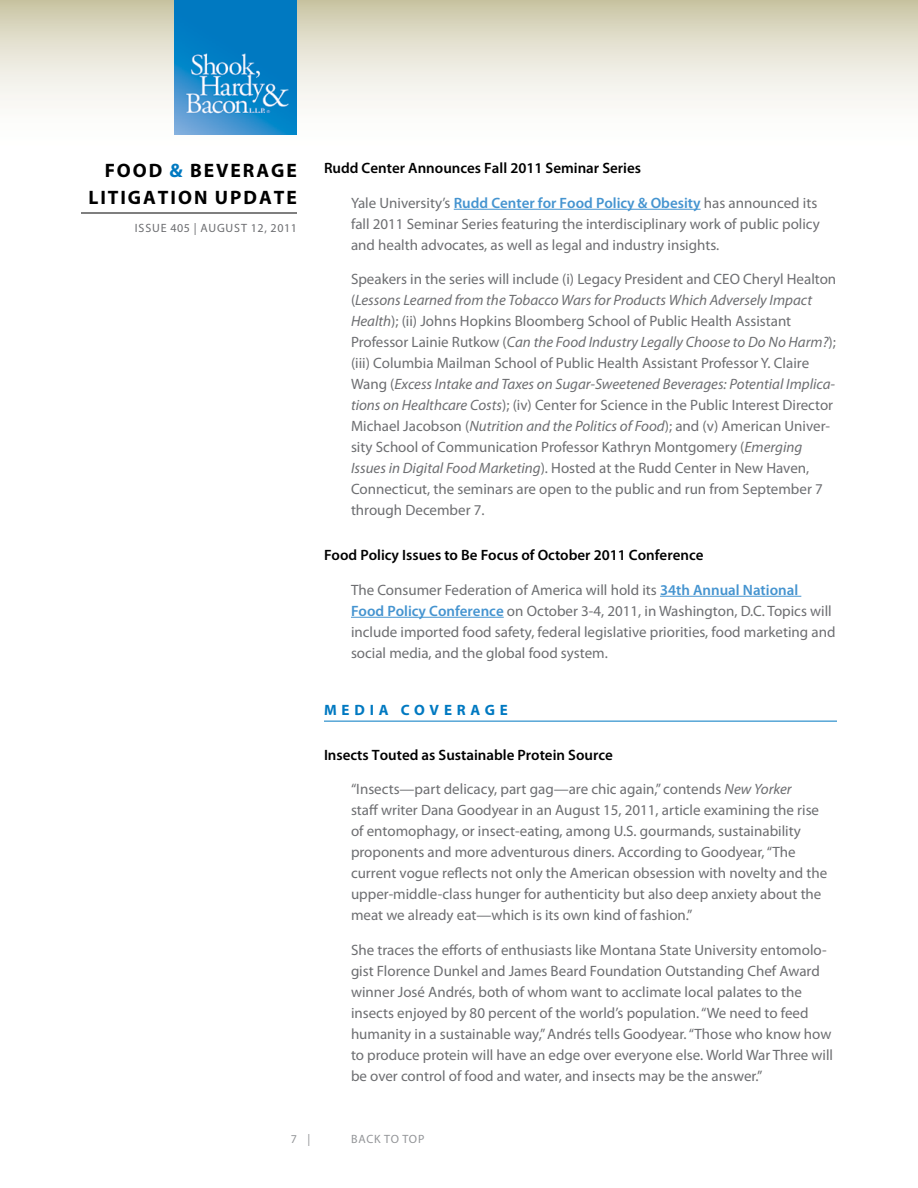
<style>
.page{position:relative;width:918px;height:1188px;background:#fff}
.page>*{position:absolute;margin:0;border:0;box-sizing:border-box;transform-origin:0 0}
.t1{font:700 19.5px/27px "Myriad Pro";letter-spacing:.1em;color:#000}
.t2{font:15px/21px "Myriad Pro";color:#6d6e71}
.t3{font:600 15px "Myriad Pro";color:#000}
.t4{font:700 15px "Myriad Pro";letter-spacing:.32em;color:#0079c1}
.t5{font:12px "Myriad Pro";letter-spacing:.05em;color:#6d6e71}
.t6{font:12px "Myriad Pro";color:#939598}
.s1{color:#0079c1}
.s2{font-weight:600;color:#4594d0}
.s3{font-style:italic}
</style>
<div class="page">
<svg style="left:0;top:0;width:918px;height:135px"></svg>
<hr style="left:81px;top:213px;width:216px;height:1px;background:#000">
<img style="left:175px;top:0;width:122px;height:135px">
<hr style="left:454px;top:209px;width:247px;height:1px;background:#4594d0">
<hr style="left:660px;top:596px;width:141px;height:1px;background:#4594d0">
<hr style="left:351px;top:617px;width:153px;height:1px;background:#4594d0">
<hr style="left:324px;top:721px;width:513px;height:1px;background:#0079c1">
<h1 class="t1" style="left:88px;top:156px;width:210px;text-indent:16px">FOOD <span class="s1">&amp;</span> BEVERAGE<br>LITIGATION UPDATE</h1>
<p class="t5" style="left:135px;top:221px;width:164px">Issue 405 | AUGUST 12, 2011</p>
<p class="t3" style="left:324px;top:159px;width:319px">Rudd Center Announces Fall 2011 Seminar Series</p>
<p class="t2" style="left:351px;top:192px;width:471px">Yale University’s <span class="s2">Rudd Center for Food Policy &amp; Obesity</span> has announced its fall 2011 Seminar Series featuring the interdisciplinary work of public policy and health advocates, as well as legal and industry insights.</p>
<p class="t2" style="left:351px;top:268px;width:487px">Speakers in the series will include (i) Legacy President and CEO Cheryl Healton (<span class="s3">Lessons Learned from the Tobacco Wars for Products Which Adversely Impact Health</span>); (ii) Johns Hopkins Bloomberg School of Public Health Assistant Professor Lainie Rutkow (<span class="s3">Can the Food Industry Legally Choose to Do No Harm?</span>); (iii) Columbia Mailman School of Public Health Assistant Professor Y. Claire Wang (<span class="s3">Excess Intake and Taxes on Sugar-Sweetened Beverages: Potential Implica&shy;tions on Healthcare Costs</span>); (iv) Center for Science in the Public Interest Director Michael Jacobson (<span class="s3">Nutrition and the Politics of Food</span>); and (v) American Univer&shy;sity School of Communication Professor Kathryn Montgomery (<span class="s3">Emerging Issues in Digital Food Marketing</span>). Hosted at the Rudd Center in New Haven, Connecticut, the seminars are open to the public and run from September 7 through December 7.</p>
<p class="t3" style="left:324px;top:546px;width:381px">Food Policy Issues to Be Focus of October 2011 Conference</p>
<p class="t2" style="left:351px;top:579px;width:486px">The Consumer Federation of America will hold its <span class="s2">34th Annual National<br>Food Policy Conference</span> on October 3-4, 2011, in Washington, D.C. Topics will include imported food safety, federal legislative priorities, food marketing and social media, and the global food system.</p>
<p class="t4" style="left:324px;top:700px;width:185px">MEDIA COVERAGE</p>
<p class="t3" style="left:324px;top:745px;width:290px">Insects Touted as Sustainable Protein Source</p>
<p class="t2" style="left:351px;top:778px;width:478px">“Insects—part delicacy, part gag—are chic again,” contends <span class="s3">New Yorker<br></span>staff writer Dana Goodyear in an August 15, 2011, article examining the rise of entomophagy, or insect-eating, among U.S. gourmands, sustainability proponents and more adventurous diners. According to Goodyear, “The current vogue reflects not only the American obsession with novelty and the upper-middle-class hunger for authenticity but also deep anxiety about the meat we already eat—which is its own kind of fashion.”</p>
<p class="t2" style="left:351px;top:939px;width:484px">She traces the efforts of enthusiasts like Montana State University entomolo&shy;gist Florence Dunkel and James Beard Foundation Outstanding Chef Award winner José Andrés, both of whom want to acclimate local palates to the insects enjoyed by 80 percent of the world’s population. “We need to feed humanity in a sustainable way,” Andrés tells Goodyear. “Those who know how to produce protein will have an edge over everyone else. World War Three will be over control of food and water, and insects may be the answer.”</p>
<p class="t6" style="left:291px;top:1132px;width:21px">7 |</p>
<p class="t6" style="left:351px;top:1132px;width:9px">bac</p>
<p class="t6" style="left:374px;top:1132px;width:37px">k to top</p>
</div>
